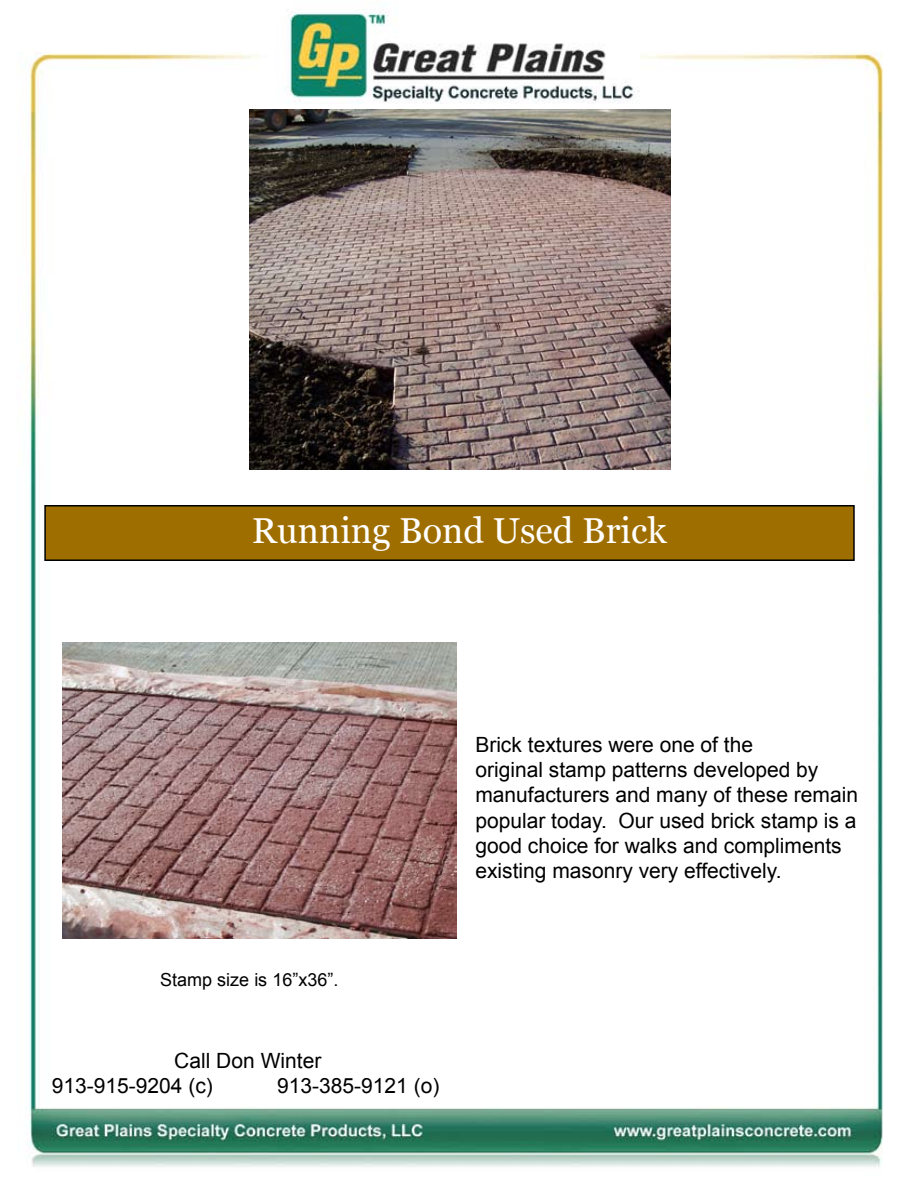
<style>
.page{position:relative;width:918px;height:1188px;background:#fff}
.page>*{position:absolute;margin:0;border:0;box-sizing:border-box;transform-origin:0 0}
.t1{font:36px "Georgia";color:#fff}
.t2{font:21px/25.2px "Arial";color:#000}
.t3{font:18px "Arial";color:#000}
</style>
<div class="page">
<img style="left:26px;top:12px;width:857px;height:1155px">
<img style="left:217px;top:112px;width:484px;height:378px">
<img style="left:66px;top:938px;width:382px;height:43px">
<div style="left:45px;top:506px;width:809px;height:54px;background:#9f6e00"></div>
<div style="left:44px;top:505px;width:811px;height:56px;border:2px solid #000"></div>
<img style="left:249px;top:109px;width:422px;height:361px">
<img style="left:62px;top:643px;width:394px;height:295px">
<h1 class="t1" style="left:252px;top:509px;width:416px">Running Bond Used Brick</h1>
<h1 class="t1" style="left:277px;top:510px;width:22px">u</h1>
<h1 class="t1" style="left:399px;top:510px;width:122px">B n U</h1>
<p class="t3" style="left:160px;top:968px;width:180px">Stamp size is 16”x36”.</p>
<p class="t2" style="left:52px;top:1048px;width:271px;text-indent:122px">Call Don Winter<br>913-915-9204 (c)</p>
<p class="t2" style="left:277px;top:1073px;width:164px">913-385-9121 (o)</p>
<p class="t2" style="left:475px;top:732px;width:384px">Brick textures were one of the<br>original stamp patterns developed by manufacturers and many of these remain popular today. Our used brick stamp is a good choice for walks and compliments existing masonry very effectively.</p>
<p class="t2" style="left:489px;top:734px;width:8px">r</p>
<p class="t2" style="left:555px;top:734px;width:26px">t r</p>
<p class="t2" style="left:623px;top:734px;width:13px">e</p>
<p class="t2" style="left:712px;top:734px;width:42px">f t e</p>
<p class="t2" style="left:510px;top:759px;width:30px">i a</p>
<p class="t2" style="left:565px;top:759px;width:72px">amp a</p>
<p class="t2" style="left:665px;top:759px;width:13px">n</p>
<p class="t2" style="left:778px;top:759px;width:41px">d by</p>
<p class="t2" style="left:555px;top:784px;width:26px">t r</p>
<p class="t2" style="left:615px;top:784px;width:13px">a</p>
<p class="t2" style="left:673px;top:784px;width:13px">a</p>
<p class="t2" style="left:736px;top:784px;width:41px">t es</p>
<p class="t2" style="left:812px;top:784px;width:47px">m in</p>
<p class="t2" style="left:510px;top:809px;width:30px">ua</p>
<p class="t2" style="left:568px;top:809px;width:13px">d</p>
<p class="t2" style="left:510px;top:835px;width:13px">d</p>
<p class="t2" style="left:576px;top:835px;width:25px">e f</p>
<p class="t2" style="left:639px;top:835px;width:13px">a</p>
<p class="t2" style="left:694px;top:835px;width:41px">n c</p>
<p class="t2" style="left:775px;top:835px;width:6px">l</p>
<p class="t2" style="left:825px;top:835px;width:7px">t</p>
<p class="t2" style="left:497px;top:860px;width:126px">ising m s r</p>
<p class="t2" style="left:649px;top:860px;width:20px">er</p>
<p class="t2" style="left:707px;top:860px;width:13px">e</p>
<p class="t2" style="left:762px;top:860px;width:17px">ly</p>
</div>
